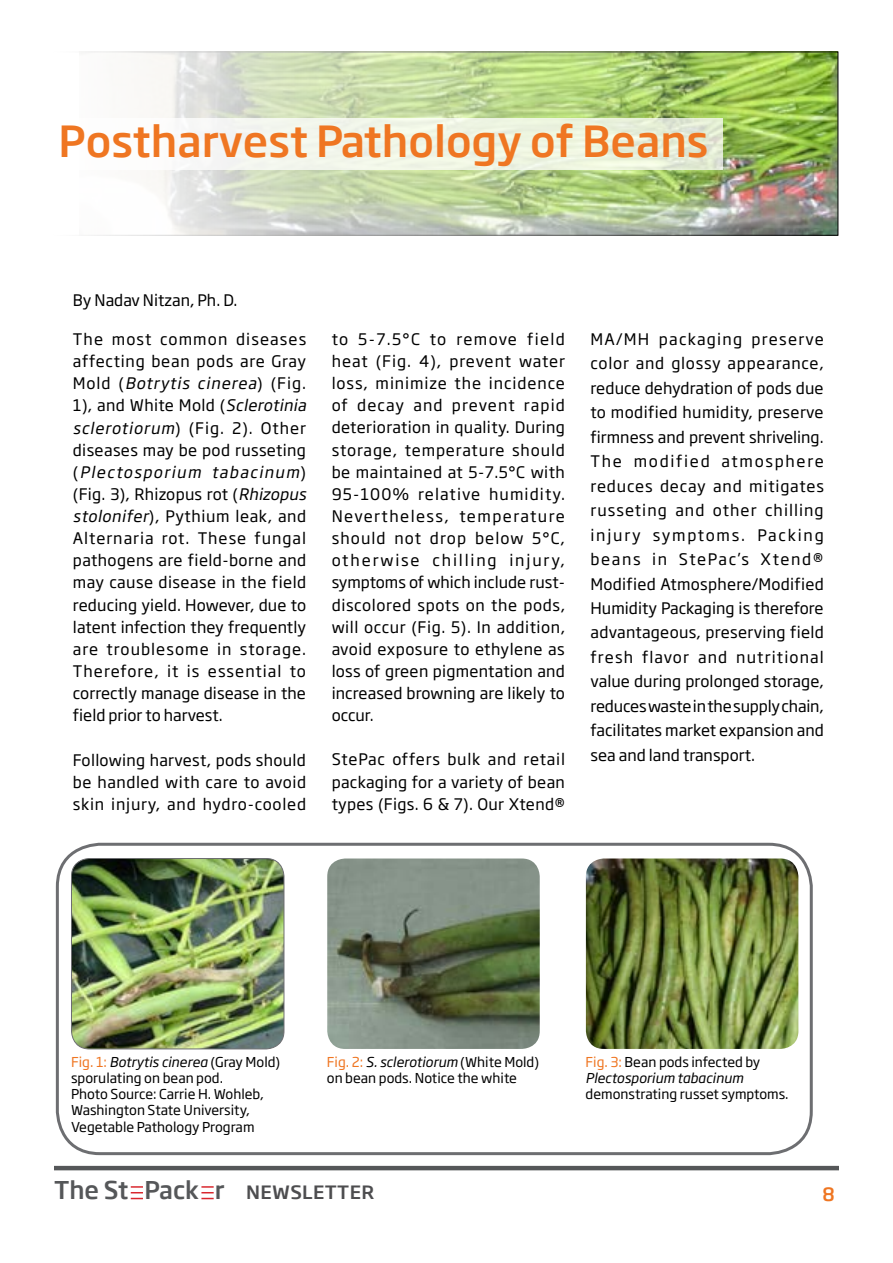
<style>
.page{position:relative;width:893px;height:1263px;background:#fff}
.page>*{position:absolute;margin:0;border:0;box-sizing:border-box;transform-origin:0 0}
.t1{font:500 42px "Soho Gothic Pro";color:#ef7622}
.t2{font:500 24px "Soho Gothic Pro";color:#555759}
.t3{font:500 18px "Soho Gothic Pro";color:#ef7622}
.t4{font:15.75px/22.2px "Soho Gothic Pro";letter-spacing:.02em;color:#000;text-align:justify}
.t5{font:15.75px "Soho Gothic Pro";color:#000}
.t6{font:13.5px/16.2px "Soho Gothic Std";color:#000}
.t7{font:italic 13.5px/16.2px "Soho Gothic Std";color:#000}
.s1{font-style:italic}
.s2{font-family:"Soho Gothic Std"}
.s3{color:#ef7622}
.s4{font-style:normal;color:#ef7622}
.s5{font-style:normal}
.s6{font-size:18px;color:#4d4d4f}
</style>
<div class="page">
<hr style="left:54px;top:1166px;width:785px;height:4px;background:#555759">
<img style="left:149px;top:54px;width:687px;height:179px">
<svg style="left:131px;top:1186px;width:12px;height:13px"></svg>
<svg style="left:201px;top:1186px;width:13px;height:13px"></svg>
<div style="left:56px;top:843px;width:757px;height:312px;border:3px solid #6d6e71;border-radius:43px"></div>
<img style="left:71px;top:858px;width:213px;height:191px">
<div style="left:71px;top:858px;width:213px;height:191px;border:1px solid #6d6e71;border-radius:18px"></div>
<img style="left:327px;top:858px;width:213px;height:191px">
<img style="left:586px;top:858px;width:212px;height:191px">
<div style="left:58px;top:118px;width:665px;height:51px;background:linear-gradient(to right,#fefdff,#e4edd4)"></div>
<h1 class="t1" style="left:58px;top:109px;width:651px">Postharvest Pathology of Beans</h1>
<p class="t5" style="left:73px;top:288px;width:166px">By Nadav Nitzan, Ph. D.</p>
<p class="t4" style="left:73px;top:327px;width:239px;text-align:left">The most common diseases affecting bean pods are Gray<br>M o l d ( <span class="s1">Botrytis cinerea</span>) ( F i g .<br>1), and White Mold (<span class="s1">Sclerotinia sclerotiorum</span>) ( F i g . 2 ) . O t h e r diseases may be pod russeting ( <span class="s1">Plectosporium tabacinum</span>) (Fig. 3), Rhizopus rot (<span class="s1">Rhizopus stolonifer</span>), Pythium leak, and<br>Alternaria rot. These fungal pathogens are field-borne and may cause disease in the field reducing yield. However, due to latent infection they frequently are troublesome in storage.<br>Therefore, it is essential to correctly manage disease in the field prior to harvest.</p>
<p class="t4" style="left:73px;top:748px;width:235px">Following harvest, pods should be handled with care to avoid skin injury, and hydro-cooled</p>
<p class="t4" style="left:332px;top:327px;width:235px">to 5-7.5<span class="s2">°</span>C to remove field heat (Fig. 4), prevent water loss, minimize the incidence of decay and prevent rapid deterioration in quality. During storage, temperature should be maintained at 5-7.5<span class="s2">°</span>C with 95-100% relative humidity.<br>Nevertheless, temperature should not drop below 5<span class="s2">°</span>C, otherwise chilling injury, symptoms of which include rust&shy;discolored spots on the pods, will occur (Fig. 5). In addition, avoid exposure to ethylene as loss of green pigmentation and increased browning are likely to occur.</p>
<p class="t4" style="left:332px;top:748px;width:235px">StePac offers bulk and retail packaging for a variety of bean types (Figs. 6 &amp; 7). Our Xtend®</p>
<p class="t4" style="left:590px;top:326px;width:235px;line-height:24.5px">MA/MH packaging preserve color and glossy appearance, reduce dehydration of pods due to modified humidity, preserve firmness and prevent shriveling.<br>The modified atmosphere reduces decay and mitigates russeting and other chilling injury symptoms. Packing beans in StePac’s Xtend® Modified Atmosphere/Modified Humidity Packaging is therefore advantageous, preserving field fresh flavor and nutritional value during prolonged storage, reduces waste in the supply chain, facilitates market expansion and sea and land transport.</p>
<p class="t6" style="left:71px;top:1054px;width:211px"><span class="s3">Fig. 1:</span> <span class="s1">Botrytis cinerea</span> (Gray Mold) sporulating on bean pod.<br>Photo Source: Carrie H. Wohleb,<br>Washington State University,<br>Vegetable Pathology Program</p>
<p class="t6" style="left:327px;top:1054px;width:214px"><span class="s3">Fig. 2:</span> <span class="s1">S. sclerotiorum</span> (White Mold) on bean pods. Notice the white</p>
<p class="t7" style="left:585px;top:1054px;width:176px"><span class="s4">Fig. 3:</span> <span class="s5">Bean pods infected by<br></span>Plectosporium tabacinum</p>
<p class="t6" style="left:585px;top:1086px;width:205px">demonstrating russet symptoms.</p>
<h2 class="t2" style="left:54px;top:1172px;width:322px">The St Pack r <span class="s6">NEWSLETTER</span></h2>
<p class="t3" style="left:822px;top:1180px;width:14px">8</p>
</div>
